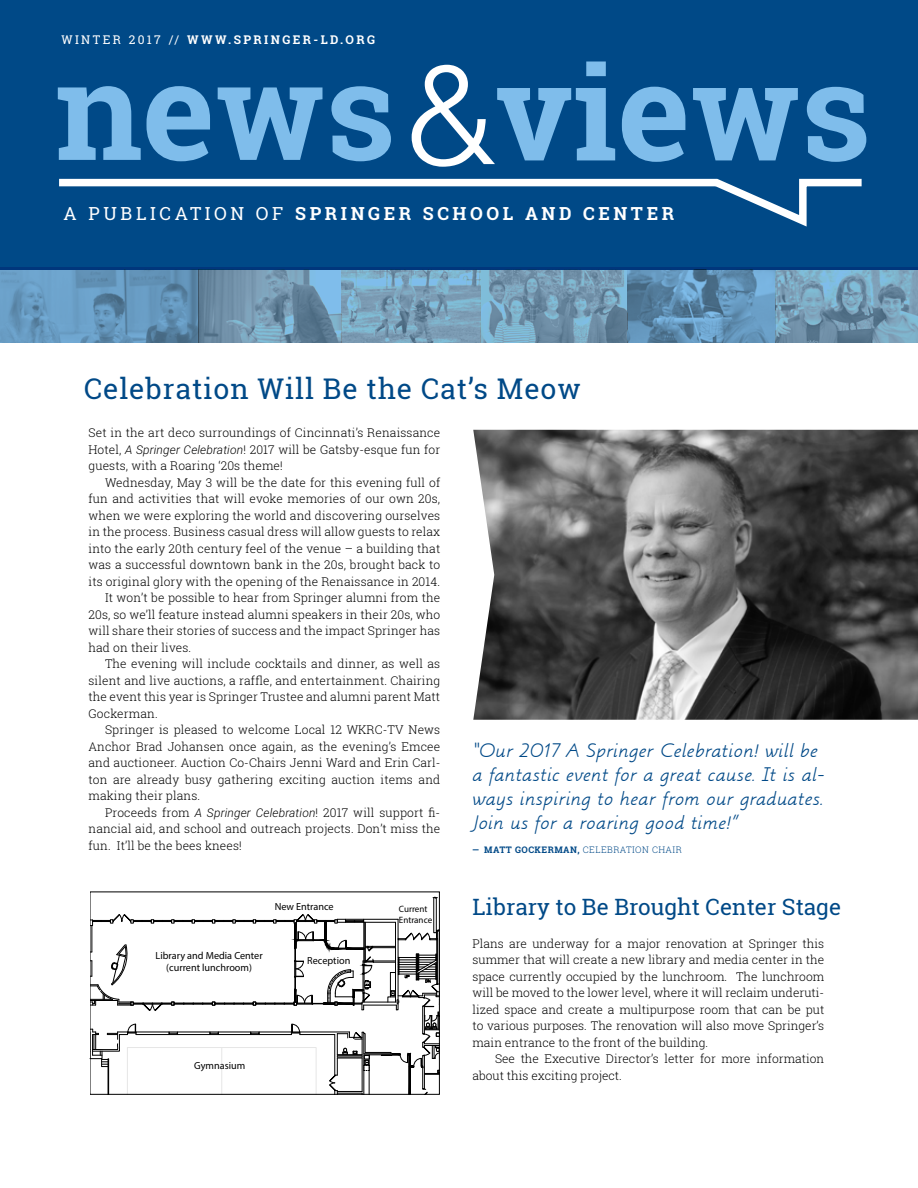
<style>
.page{position:relative;width:918px;height:1188px;background:#fff}
.page>*{position:absolute;margin:0;border:0;box-sizing:border-box;transform-origin:0 0}
.t1{font:28.5px "Roboto Slab";letter-spacing:.03em;color:#004987}
.t2{font:22.5px/24px "Montessori Script";letter-spacing:.01em;color:#004987}
.t3{font:22.5px "Roboto Slab";color:#004987}
.t4{font:700 18px "Roboto Slab";letter-spacing:.2em;color:#fff}
.t5{font:300 12px/16.5px "Roboto Slab";letter-spacing:.01em;color:#000101;text-align:justify}
.t6{font:300 12px/16.5px "Roboto Slab";color:#010101;text-align:justify}
.t7{font:700 12px "Roboto Slab";letter-spacing:.2em;color:#fff}
.t8{font:10.35px/12.5px "Myriad Pro";color:#000;text-align:center}
.t9{font:9.15px/10.9px "Myriad Pro";color:#000}
.t10{font:300 9px "Roboto Slab";letter-spacing:.05em;color:#004987}
.s1{font-weight:400}
.s2{font-family:"Roboto";font-style:italic}
.s3{font-weight:700}
</style>
<div class="page">
<div style="left:0;top:0;width:918px;height:270px;background:#004987"></div>
<svg style="left:622px;top:87px;width:63px;height:75px"></svg>
<svg style="left:693px;top:88px;width:105px;height:72px"></svg>
<svg style="left:807px;top:87px;width:59px;height:75px"></svg>
<svg style="left:59px;top:178px;width:803px;height:49px"></svg>
<svg style="left:412px;top:62px;width:203px;height:105px"></svg>
<svg style="left:58px;top:86px;width:83px;height:74px"></svg>
<svg style="left:147px;top:86px;width:63px;height:75px"></svg>
<svg style="left:218px;top:87px;width:104px;height:73px"></svg>
<svg style="left:331px;top:86px;width:60px;height:75px"></svg>
<svg style="left:0;top:267px;width:918px;height:76px;background:#6893b3"></svg>
<img style="left:473px;top:430px;width:445px;height:290px">
<svg style="left:92px;top:914px;width:348px;height:180px"></svg>
<p class="t7" style="left:61px;top:31px;width:315px"><span class="s1">WINTER 2017 //</span> WWW.SPRINGER-LD.ORG</p>
<h3 class="t4" style="left:64px;top:202px;width:612px"><span class="s1">A PUBLICATION OF</span> SPRINGER SCHOOL AND CENTER</h3>
<h1 class="t1" style="left:84px;top:369px;width:498px">Celebration Will Be the Cat’s Meow</h1>
<p class="t5" style="left:88px;top:424px;width:353px">Set in the art deco surroundings of Cincinnati’s Renaissance Hotel, <span class="s2">A Springer Celebration</span>! 2017 will be Gatsby-esque fun for guests, with a Roaring ‘20s theme!</p>
<p class="t5" style="left:105px;top:474px;width:337px">Wednesday, May 3 will be the date for this evening full of</p>
<p class="t5" style="left:88px;top:490px;width:353px">fun and activities that will evoke memories of our own 20s,</p>
<p class="t5" style="left:88px;top:507px;width:353px">when we were exploring the world and discovering ourselves</p>
<p class="t5" style="left:88px;top:523px;width:353px">in the process. Business casual dress will allow guests to relax</p>
<p class="t5" style="left:88px;top:540px;width:353px">into the early 20th century feel of the venue – a building that</p>
<p class="t5" style="left:88px;top:556px;width:353px">was a successful downtown bank in the 20s, brought back to</p>
<p class="t5" style="left:88px;top:573px;width:353px">its original glory with the opening of the Renaissance in 2014.</p>
<p class="t5" style="left:105px;top:589px;width:337px">It won’t be possible to hear from Springer alumni from the</p>
<p class="t5" style="left:88px;top:606px;width:353px">20s, so we’ll feature instead alumni speakers in their 20s, who</p>
<p class="t5" style="left:88px;top:622px;width:353px">will share their stories of success and the impact Springer has</p>
<p class="t5" style="left:88px;top:639px;width:104px">had on their lives.</p>
<p class="t5" style="left:105px;top:655px;width:337px">The evening will include cocktails and dinner, as well as</p>
<p class="t5" style="left:88px;top:672px;width:353px">silent and live auctions, a raffle, and entertainment. Chairing</p>
<p class="t5" style="left:88px;top:688px;width:353px">the event this year is Springer Trustee and alumni parent Matt</p>
<p class="t5" style="left:88px;top:705px;width:71px">Gockerman.</p>
<p class="t5" style="left:105px;top:721px;width:337px">Springer is pleased to welcome Local 12 WKRC-TV News</p>
<p class="t5" style="left:88px;top:738px;width:353px">Anchor Brad Johansen once again, as the evening’s Emcee</p>
<p class="t5" style="left:88px;top:754px;width:353px">and auctioneer. Auction Co-Chairs Jenni Ward and Erin Carl-</p>
<p class="t5" style="left:88px;top:771px;width:353px">ton are already busy gathering exciting auction items and</p>
<p class="t5" style="left:88px;top:787px;width:113px">making their plans.</p>
<p class="t5" style="left:105px;top:804px;width:337px">Proceeds from <span class="s2">A Springer Celebration</span>! 2017 will support fi-</p>
<p class="t5" style="left:88px;top:820px;width:353px">nancial aid, and school and outreach projects. Don’t miss the</p>
<p class="t5" style="left:88px;top:837px;width:155px">fun. It’ll be the bees knees!</p>
<p class="t8" style="left:275px;top:900px;width:60px">New Entrance</p>
<p class="t8" style="left:156px;top:949px;width:109px">Library and Media Center (current lunchroom)</p>
<p class="t8" style="left:307px;top:954px;width:45px">Reception</p>
<p class="t8" style="left:194px;top:1059px;width:53px">Gymnasium</p>
<p class="t9" style="left:399px;top:903px;width:35px">Current<br>Entrance</p>
<h2 class="t2" style="left:472px;top:739px;width:353px">“Our 2017 A Springer Celebration! will be a fantastic event for a great cause. It is al&shy;ways inspiring to hear from our graduates.<br>Join us for a roaring good time!”</h2>
<p class="t10" style="left:472px;top:844px;width:211px"><span class="s3">— MATT GOCKERMAN,</span> CELEBRATION CHAIR</p>
<h2 class="t3" style="left:472px;top:891px;width:370px">Library to Be Brought Center Stage</h2>
<p class="t6" style="left:472px;top:935px;width:353px">Plans are underway for a major renovation at Springer this summer that will create a new library and media center in the space currently occupied by the lunchroom. The lunchroom will be moved to the lower level, where it will reclaim underuti&shy;lized space and create a multipurpose room that can be put to various purposes. The renovation will also move Springer’s main entrance to the front of the building.</p>
<p class="t6" style="left:472px;top:1050px;width:353px;text-indent:22px">See the Executive Director’s letter for more information about this exciting project.</p>
</div>
